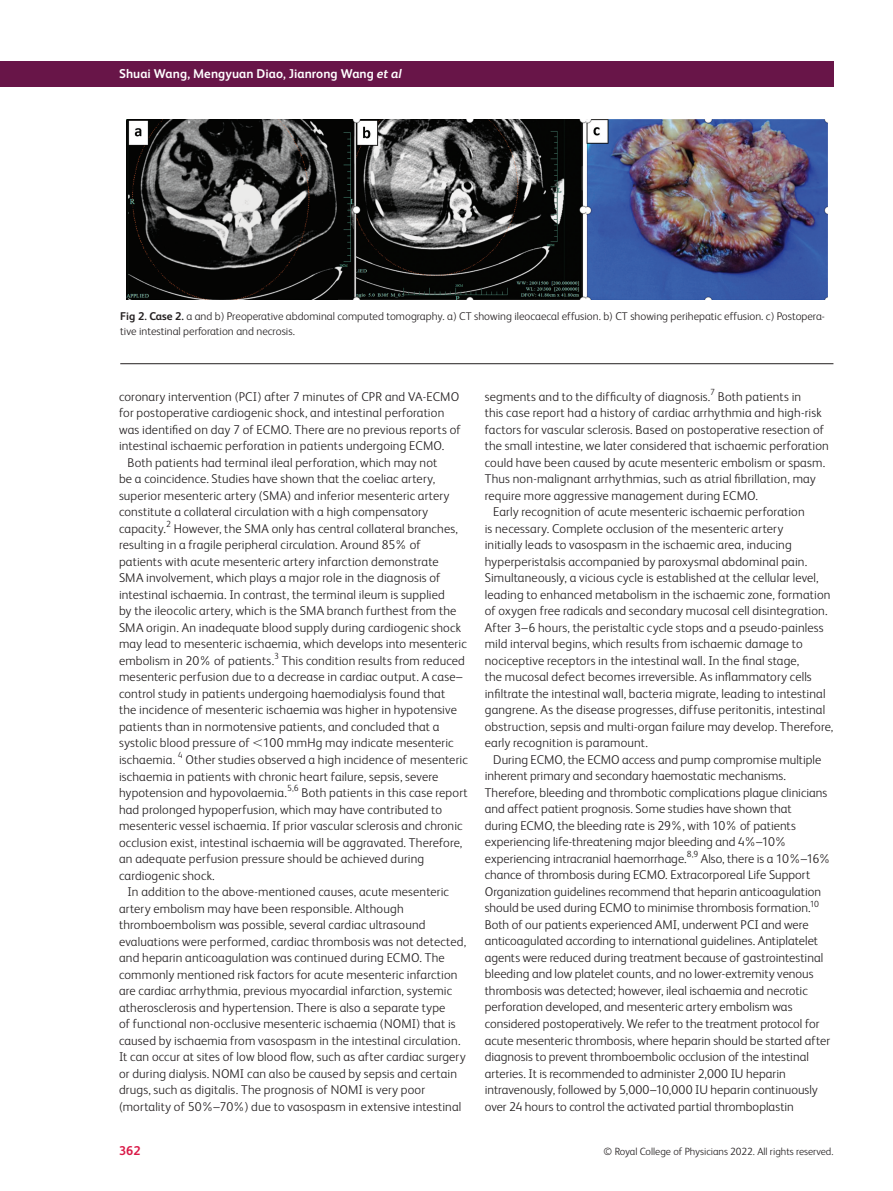
<style>
.page{position:relative;width:893px;height:1191px;background:#fff}
.page>*{position:absolute;margin:0;border:0;box-sizing:border-box;transform-origin:0 0}
.body_sec_P_Indent{font:300 12.75px/16.5px "FS Albert";letter-spacing:.01em;color:#231f20}
.body_sec_P_noIndent{font:300 12.75px/16.5px "FS Albert";letter-spacing:.01em;color:#231f20}
.t1{font:700 12.75px "FS Albert";letter-spacing:.005em;color:#fff}
.t2{font:700 12.75px "FS Albert";color:#da1a48}
.fig_caption_P_noInde{font:300 11.25px/14.7px "FS Albert";color:#231f20}
.t3{font:300 10.5px "FS Albert";color:#231f20}
.body_sec_P_Indent-2{font:300 8.85px "FS Albert";color:#231f20}
.s1{font-style:italic}
.s2{font-weight:700}
</style>
<div class="page">
<div style="left:0;top:62px;width:833px;height:25px;background:#681548"></div>
<hr style="left:120px;top:363px;width:713px;height:1px;background:#231f20">
<img style="left:127px;top:119px;width:701px;height:180px">
<p class="t1" style="left:119px;top:66px;width:284px">Shuai Wang, Mengyuan Diao, Jianrong Wang <span class="s1">et al</span></p>
<p class="fig_caption_P_noInde" style="left:120px;top:309px;width:706px"><span class="s2">Fig 2. Case 2.</span> a and b) Preoperative abdominal computed tomography. a) CT showing ileocaecal effusion. b) CT showing perihepatic effusion. c) Postopera&shy;tive intestinal perforation and necrosis.</p>
<p class="body_sec_P_noIndent" style="left:119px;top:388px;width:343px">coronary intervention (PCI) after 7 minutes of CPR and VA-ECMO for postoperative cardiogenic shock, and intestinal perforation was identified on day 7 of ECMO. There are no previous reports of intestinal ischaemic perforation in patients undergoing ECMO.</p>
<p class="body_sec_P_Indent" style="left:119px;top:454px;width:350px;text-indent:9px">Both patients had terminal ileal perforation, which may not<br>be a coincidence. Studies have shown that the coeliac artery, superior mesenteric artery (SMA) and inferior mesenteric artery constitute a collateral circulation with a high compensatory capacity.<sup>2</sup> However, the SMA only has central collateral branches, resulting in a fragile peripheral circulation. Around 85% of<br>patients with acute mesenteric artery infarction demonstrate<br>SMA involvement, which plays a major role in the diagnosis of intestinal ischaemia. In contrast, the terminal ileum is supplied<br>by the ileocolic artery, which is the SMA branch furthest from the SMA origin. An inadequate blood supply during cardiogenic shock may lead to mesenteric ischaemia, which develops into mesenteric embolism in 20% of patients.<sup>3</sup> This condition results from reduced mesenteric perfusion due to a decrease in cardiac output. A case– control study in patients undergoing haemodialysis found that<br>the incidence of mesenteric ischaemia was higher in hypotensive patients than in normotensive patients, and concluded that a systolic blood pressure of 100 mmHg may indicate mesenteric ischaemia. <sup>4</sup> Other studies observed a high incidence of mesenteric ischaemia in patients with chronic heart failure, sepsis, severe hypotension and hypovolaemia.<sup>5,6</sup> Both patients in this case report had prolonged hypoperfusion, which may have contributed to mesenteric vessel ischaemia. If prior vascular sclerosis and chronic occlusion exist, intestinal ischaemia will be aggravated. Therefore, an adequate perfusion pressure should be achieved during cardiogenic shock.</p>
<p class="body_sec_P_Indent" style="left:119px;top:883px;width:349px;text-indent:9px">In addition to the above-mentioned causes, acute mesenteric artery embolism may have been responsible. Although thromboembolism was possible, several cardiac ultrasound evaluations were performed, cardiac thrombosis was not detected, and heparin anticoagulation was continued during ECMO. The commonly mentioned risk factors for acute mesenteric infarction are cardiac arrhythmia, previous myocardial infarction, systemic atherosclerosis and hypertension. There is also a separate type<br>of functional non-occlusive mesenteric ischaemia (NOMI) that is caused by ischaemia from vasospasm in the intestinal circulation.<br>It can occur at sites of low blood flow, such as after cardiac surgery or during dialysis. NOMI can also be caused by sepsis and certain drugs, such as digitalis. The prognosis of NOMI is very poor (mortality of 50%–70%) due to vasospasm in extensive intestinal</p>
<p class="body_sec_P_Indent" style="left:485px;top:388px;width:227px">segments and to the difficulty of diagnosis.</p>
<p class="body_sec_P_Indent-2" style="left:710px;top:387px;width:6px">7</p>
<p class="body_sec_P_Indent" style="left:485px;top:388px;width:346px;text-indent:233px">Both patients in<br>this case report had a history of cardiac arrhythmia and high-risk factors for vascular sclerosis. Based on postoperative resection of the small intestine, we later considered that ischaemic perforation could have been caused by acute mesenteric embolism or spasm.<br>Thus non-malignant arrhythmias, such as atrial fibrillation, may require more aggressive management during ECMO.</p>
<p class="body_sec_P_Indent" style="left:485px;top:503px;width:350px;text-indent:9px">Early recognition of acute mesenteric ischaemic perforation<br>is necessary. Complete occlusion of the mesenteric artery<br>initially leads to vasospasm in the ischaemic area, inducing hyperperistalsis accompanied by paroxysmal abdominal pain.<br>Simultaneously, a vicious cycle is established at the cellular level, leading to enhanced metabolism in the ischaemic zone, formation of oxygen free radicals and secondary mucosal cell disintegration.<br>After 3–6 hours, the peristaltic cycle stops and a pseudo-painless mild interval begins, which results from ischaemic damage to nociceptive receptors in the intestinal wall. In the final stage,<br>the mucosal defect becomes irreversible. As inflammatory cells infiltrate the intestinal wall, bacteria migrate, leading to intestinal gangrene. As the disease progresses, diffuse peritonitis, intestinal obstruction, sepsis and multi-organ failure may develop. Therefore, early recognition is paramount.</p>
<p class="body_sec_P_Indent" style="left:485px;top:751px;width:348px;text-indent:9px">During ECMO, the ECMO access and pump compromise multiple inherent primary and secondary haemostatic mechanisms.<br>Therefore, bleeding and thrombotic complications plague clinicians and affect patient prognosis. Some studies have shown that<br>during ECMO, the bleeding rate is 29%, with 10% of patients experiencing life-threatening major bleeding and 4%–10% experiencing intracranial haemorrhage.<sup>8,9</sup> Also, there is a 10%–16% chance of thrombosis during ECMO. Extracorporeal Life Support Organization guidelines recommend that heparin anticoagulation should be used during ECMO to minimise thrombosis formation.<sup>10<br></sup>Both of our patients experienced AMI, underwent PCI and were anticoagulated according to international guidelines. Antiplatelet agents were reduced during treatment because of gastrointestinal bleeding and low platelet counts, and no lower-extremity venous thrombosis was detected; however, ileal ischaemia and necrotic perforation developed, and mesenteric artery embolism was considered postoperatively. We refer to the treatment protocol for acute mesenteric thrombosis, where heparin should be started after diagnosis to prevent thromboembolic occlusion of the intestinal arteries. It is recommended to administer 2,000 IU heparin intravenously, followed by 5,000–10,000 IU heparin continuously over 24 hours to control the activated partial thromboplastin</p>
<p class="t2" style="left:119px;top:1143px;width:23px">362</p>
<p class="t3" style="left:604px;top:1145px;width:231px">© Royal College of Physicians 2022. All rights reserved.</p>
</div>
